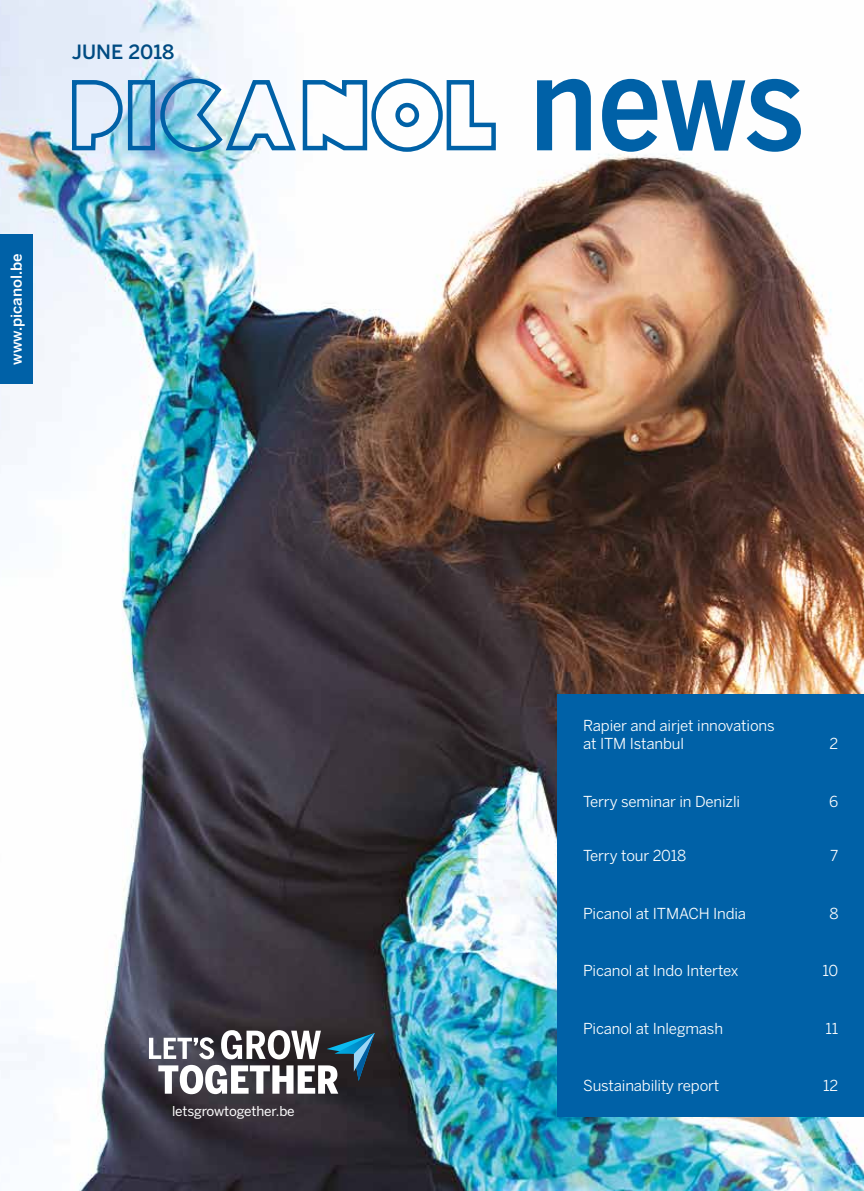
<style>
.page{position:relative;width:864px;height:1191px;background:#fff}
.page>*{position:absolute;margin:0;border:0;box-sizing:border-box;transform-origin:0 0}
.t1{font:500 132px "Benton Sans Cond";color:#0061a7}
.t2{font:500 19.5px "Benton Sans";color:#004b82}
.t3{font:15px/18px "Benton Sans";letter-spacing:-.01em;color:#fff}
.t4{font:500 15px "Benton Sans";color:#fff}
.t5{font:13.5px "Benton Sans";letter-spacing:-.01em;color:#fff}
</style>
<div class="page">
<img style="left:0;top:0;width:863px;height:1191px">
<svg style="left:149px;top:1030px;width:225px;height:64px"></svg>
<div style="left:557px;top:694px;width:306px;height:423px;background:#0061a7"></div>
<div style="left:0;top:234px;width:32px;height:150px;background:#0061a7"></div>
<svg style="left:70px;top:76px;width:428px;height:78px"></svg>
<h2 class="t2" style="left:72px;top:40px;width:104px">JUNE 2018</h2>
<p class="t4" style="left:7px;top:364px;width:113px;rotate:-90deg">www.picanol.be</p>
<p class="t5" style="left:172px;top:1103px;width:124px">letsgrowtogether.be</p>
<h1 class="t1" style="left:529px;top:25px;width:276px">news</h1>
<p class="t3" style="left:583px;top:716px;width:193px">Rapier and airjet innovations at ITM Istanbul</p>
<p class="t3" style="left:829px;top:734px;width:10px">2</p>
<p class="t3" style="left:583px;top:792px;width:158px">Terry seminar in Denizli</p>
<p class="t3" style="left:828px;top:792px;width:11px">6</p>
<p class="t3" style="left:583px;top:846px;width:105px">Terry tour 2018</p>
<p class="t3" style="left:829px;top:846px;width:10px">7</p>
<p class="t3" style="left:583px;top:904px;width:164px">Picanol at ITMACH India</p>
<p class="t3" style="left:829px;top:904px;width:11px">8</p>
<p class="t3" style="left:583px;top:961px;width:157px">Picanol at Indo Intertex</p>
<p class="t3" style="left:822px;top:961px;width:17px">10</p>
<p class="t3" style="left:583px;top:1019px;width:141px">Picanol at Inlegmash</p>
<p class="t3" style="left:825px;top:1019px;width:14px">11</p>
<p class="t3" style="left:583px;top:1076px;width:138px">Sustainability report</p>
<p class="t3" style="left:823px;top:1076px;width:17px">12</p>
</div>
